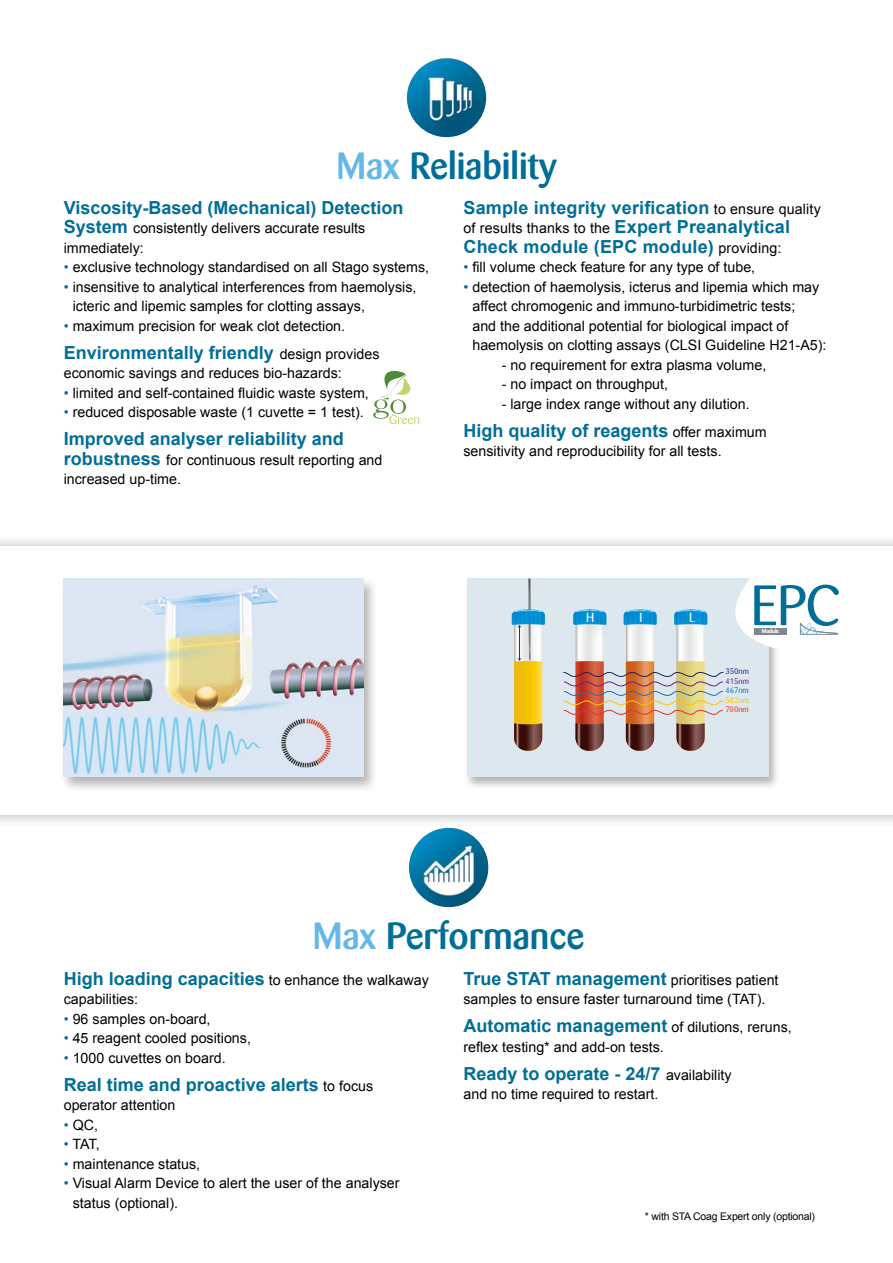
<style>
.page{position:relative;width:893px;height:1263px;background:#fff}
.page>*{position:absolute;margin:0;border:0;box-sizing:border-box;transform-origin:0 0}
.t1{font:56.25px "Barmeno";color:#006e96}
.t2{font:500 37.5px "Barmeno";color:#006e96}
.t3{font:700 18px "Arial";color:#006e96}
.t4{font:14.25px/19.5px "Arial";color:#000}
.t5{font:13.05px "Barmeno";color:#fff}
.t6{font:10.5px "Arial";letter-spacing:-.02em;color:#000}
.t7{font:8.1px "Barmeno";color:#2d2e83}
.t8{font:8.1px "Barmeno";color:#662383}
.t9{font:8.1px "Barmeno";color:#1d71b8}
.t10{font:8.1px "Barmeno";color:#fdc300}
.t11{font:8.1px "Barmeno";color:#e7332a}
.t12{font:5.7px "Barmeno";color:#fff}
.s1{color:#63b8e8}
.s2{font-weight:700;font-size:18px;color:#006e96}
.s3{color:#006e96}
.s4{font-weight:400;font-size:14.25px;color:#000}
</style>
<div class="page">
<div style="left:0;top:532px;width:893px;height:297px;background:#000;opacity:.3"></div>
<div style="left:0;top:547px;width:893px;height:268px;background:#fff"></div>
<img style="left:407px;top:58px;width:79px;height:79px;border-radius:40px">
<img style="left:409px;top:828px;width:79px;height:79px;border-radius:40px">
<div style="left:60px;top:576px;width:318px;height:216px;background:#000;opacity:.3"></div>
<img style="left:64px;top:579px;width:300px;height:198px">
<div style="left:464px;top:576px;width:317px;height:214px;background:#000;opacity:.3"></div>
<div style="left:467px;top:579px;width:302px;height:198px;background:#dce8ee"></div>
<svg style="left:512px;top:579px;width:33px;height:172px"></svg>
<svg style="left:563px;top:609px;width:161px;height:142px"></svg>
<svg style="left:733px;top:576px;width:105px;height:76px"></svg>
<svg style="left:373px;top:370px;width:46px;height:54px"></svg>
<h2 class="t2" style="left:336px;top:144px;width:222px"><span class="s1">Max</span> Reliability</h2>
<p class="t3" style="left:64px;top:195px;width:341px">Viscosity-Based (Mechanical) Detection</p>
<p class="t4" style="left:64px;top:219px;width:303px"><span class="s2">System</span> consistently delivers accurate results immediately:</p>
<p class="t4" style="left:64px;top:258px;width:367px"><span class="s3">•</span> exclusive technology standardised on all Stago systems,</p>
<p class="t4" style="left:73px;top:277px;width:345px;text-indent:-9px"><span class="s3">•</span> insensitive to analytical interferences from haemolysis, icteric and lipemic samples for clotting assays,</p>
<p class="t4" style="left:64px;top:316px;width:283px"><span class="s3">•</span> maximum precision for weak clot detection.</p>
<p class="t3" style="left:64px;top:340px;width:317px">Environmentally friendly <span class="s4">design provides</span></p>
<p class="t4" style="left:64px;top:364px;width:279px">economic savings and reduces bio-hazards:</p>
<p class="t4" style="left:64px;top:383px;width:307px"><span class="s3">•</span> limited and self-contained fluidic waste system,</p>
<p class="t4" style="left:64px;top:403px;width:302px"><span class="s3">•</span> reduced disposable waste (1 cuvette = 1 test).</p>
<p class="t3" style="left:64px;top:427px;width:282px">Improved analyser reliability and</p>
<p class="t4" style="left:64px;top:450px;width:320px"><span class="s2">robustness</span> for continuous result reporting and increased up-time.</p>
<p class="t3" style="left:463px;top:195px;width:359px">Sample integrity verification <span class="s4">to ensure quality</span></p>
<p class="t4" style="left:463px;top:219px;width:328px">of results thanks to the <span class="s2">Expert Preanalytical</span></p>
<p class="t3" style="left:463px;top:234px;width:319px">Check module (EPC module) <span class="s4">providing:</span></p>
<p class="t4" style="left:463px;top:258px;width:293px"><span class="s3">•</span> fill volume check feature for any type of tube,</p>
<p class="t4" style="left:472px;top:277px;width:355px;text-indent:-9px"><span class="s3">•</span> detection of haemolysis, icterus and lipemia which may affect chromogenic and immuno-turbidimetric tests;<br>and the additional potential for biological impact of haemolysis on clotting assays (CLSI Guideline H21-A5):</p>
<p class="t4" style="left:502px;top:355px;width:266px">- no requirement for extra plasma volume,</p>
<p class="t4" style="left:502px;top:375px;width:168px">- no impact on throughput,</p>
<p class="t4" style="left:502px;top:394px;width:249px">- large index range without any dilution.</p>
<p class="t3" style="left:463px;top:418px;width:305px">High quality of reagents <span class="s4">offer maximum</span></p>
<p class="t4" style="left:463px;top:442px;width:260px">sensitivity and reproducibility for all tests.</p>
<p class="t5" style="left:586px;top:609px;width:10px">H</p>
<p class="t5" style="left:640px;top:609px;width:4px">I</p>
<p class="t5" style="left:689px;top:609px;width:7px">L</p>
<h1 class="t1" style="left:751px;top:573px;width:91px">EPC</h1>
<p class="t12" style="left:762px;top:628px;width:19px">Module</p>
<p class="t7" style="left:725px;top:666px;width:25px">350nm</p>
<p class="t8" style="left:725px;top:676px;width:25px">415nm</p>
<p class="t9" style="left:725px;top:686px;width:25px">467nm</p>
<p class="t10" style="left:725px;top:695px;width:25px">582nm</p>
<p class="t11" style="left:725px;top:705px;width:25px">700nm</p>
<h2 class="t2" style="left:313px;top:914px;width:273px"><span class="s1">Max</span> Performance</h2>
<p class="t3" style="left:64px;top:966px;width:367px">High loading capacities <span class="s4">to enhance the walkaway</span></p>
<p class="t4" style="left:64px;top:989px;width:76px">capabilities:</p>
<p class="t4" style="left:64px;top:1009px;width:148px"><span class="s3">•</span> 96 samples on-board,</p>
<p class="t4" style="left:64px;top:1028px;width:189px"><span class="s3">•</span> 45 reagent cooled positions,</p>
<p class="t4" style="left:64px;top:1048px;width:163px"><span class="s3">•</span> 1000 cuvettes on board.</p>
<p class="t3" style="left:64px;top:1072px;width:311px">Real time and proactive alerts <span class="s4">to focus</span></p>
<p class="t4" style="left:64px;top:1095px;width:113px">operator attention</p>
<p class="t4" style="left:64px;top:1115px;width:36px"><span class="s3">•</span> QC,</p>
<p class="t4" style="left:64px;top:1134px;width:37px"><span class="s3">•</span> TAT,</p>
<p class="t4" style="left:64px;top:1154px;width:138px"><span class="s3">•</span> maintenance status,</p>
<p class="t4" style="left:73px;top:1173px;width:328px;text-indent:-9px"><span class="s3">•</span> Visual Alarm Device to alert the user of the analyser status (optional).</p>
<p class="t3" style="left:463px;top:966px;width:317px">True STAT management <span class="s4">prioritises patient</span></p>
<p class="t4" style="left:463px;top:989px;width:304px">samples to ensure faster turnaround time (TAT).</p>
<p class="t3" style="left:463px;top:1014px;width:330px">Automatic management <span class="s4">of dilutions, reruns,</span></p>
<p class="t4" style="left:463px;top:1037px;width:202px">reflex testing* and add-on tests.</p>
<p class="t3" style="left:463px;top:1061px;width:270px">Ready to operate - 24/7 <span class="s4">availability</span></p>
<p class="t4" style="left:463px;top:1084px;width:196px">and no time required to restart.</p>
<p class="t6" style="left:645px;top:1209px;width:172px">* with STA Coag Expert only (optional)</p>
</div>
